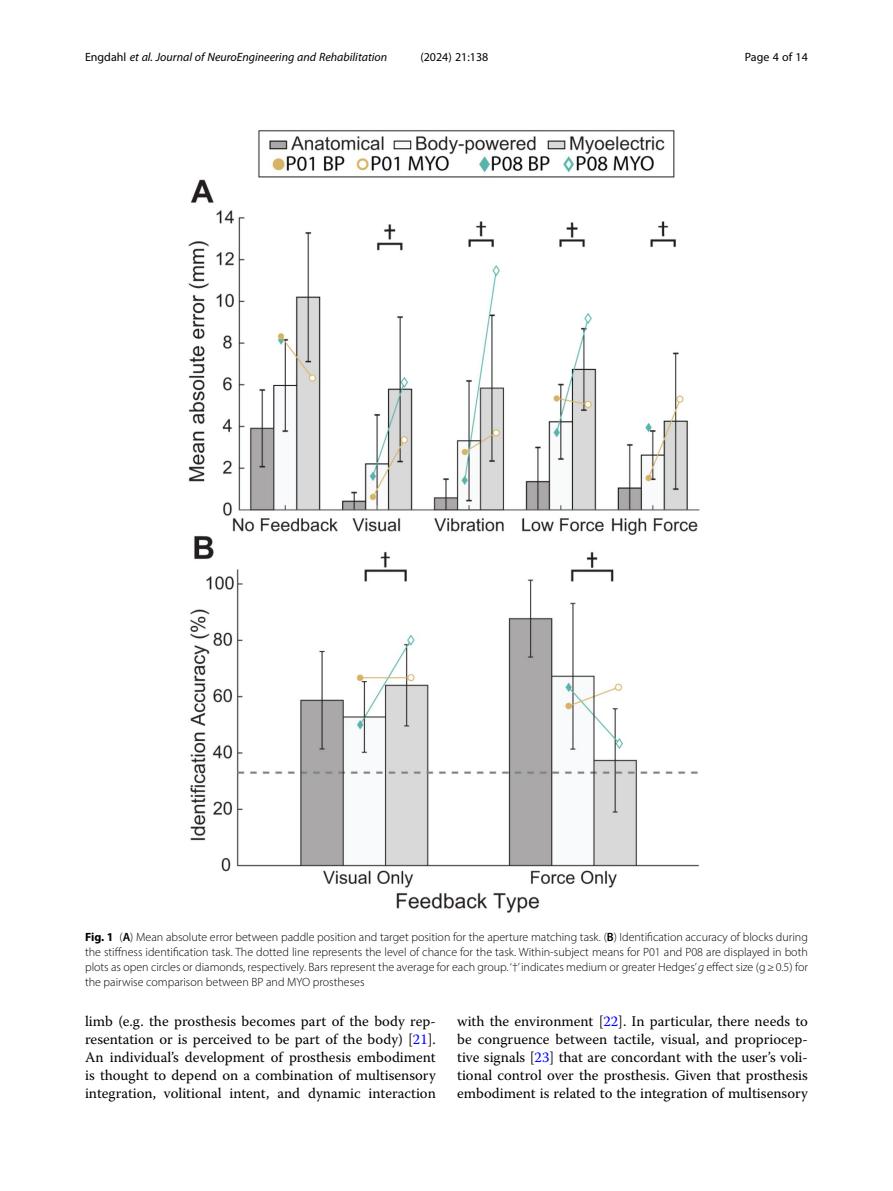
<style>
.page{position:relative;width:893px;height:1191px;background:#fff}
.page>*{position:absolute;margin:0;border:0;box-sizing:border-box;transform-origin:0 0}
.Body_Text_Indent{font:14.7px/18px "Warnock Pro";color:#000;text-align:justify}
.Figure_Caption{font:300 12px/15px "Myriad Pro";color:#000;text-align:justify}
.t1{font:italic 12px "Myriad Pro";color:#000}
.t2{font:12px "Myriad Pro";color:#000}
.s1{font-style:normal}
.s2{font-weight:700}
.s3{font-weight:600}
.s4{font-style:italic}
.s5{color:#00f}
</style>
<div class="page">
<img style="left:188px;top:130px;width:512px;height:783px">
<p class="t1" style="left:85px;top:50px;width:304px"><span class="s1">Engdahl</span> et al. Journal of NeuroEngineering and Rehabilitation</p>
<p class="t2" style="left:420px;top:50px;width:70px">(2024) 21:138</p>
<p class="t2" style="left:745px;top:50px;width:65px">Page 4 of 14</p>
<p class="Figure_Caption" style="left:85px;top:929px;width:724px"><span class="s2">Fig. 1</span> (<span class="s3">A</span>) Mean absolute error between paddle position and target position for the aperture matching task. (<span class="s3">B</span>) Identification accuracy of blocks during the stiffness identification task. The dotted line represents the level of chance for the task. Within-subject means for P01 and P08 are displayed in both plots as open circles or diamonds, respectively. Bars represent the average for each group. ‘†’ indicates medium or greater Hedges’ <span class="s4">g</span> effect size (g≥0.5) for the pairwise comparison between BP and MYO prostheses</p>
<p class="Body_Text_Indent" style="left:85px;top:1012px;width:352px">limb (e.g. the prosthesis becomes part of the body rep&shy;resentation or is perceived to be part of the body) [<span class="s5">21</span>].<br>An individual’s development of prosthesis embodiment is thought to depend on a combination of multisensory integration, volitional intent, and dynamic interaction</p>
<p class="Body_Text_Indent" style="left:457px;top:1012px;width:352px">with the environment [<span class="s5">22</span>]. In particular, there needs to be congruence between tactile, visual, and propriocep&shy;tive signals [<span class="s5">23</span>] that are concordant with the user’s voli&shy;tional control over the prosthesis. Given that prosthesis embodiment is related to the integration of multisensory</p>
</div>
